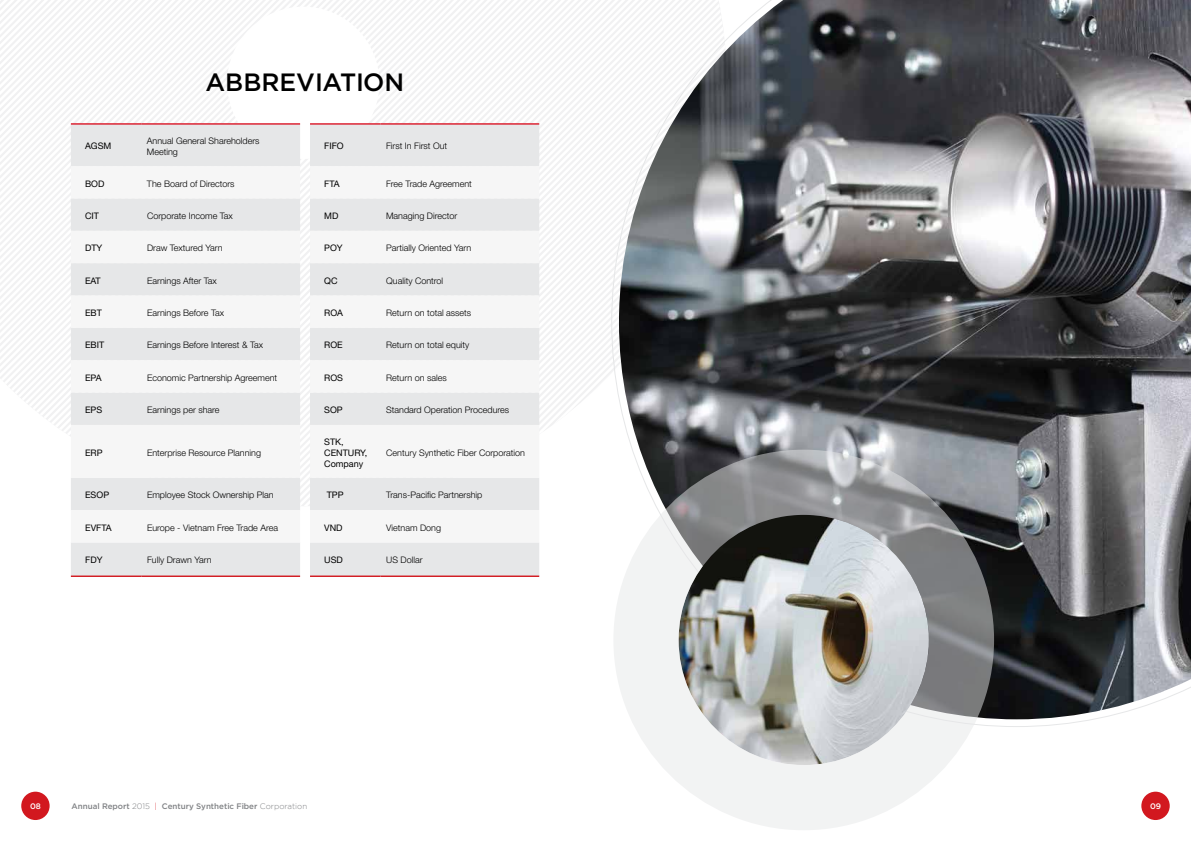
<style>
.page{position:relative;width:1191px;height:842px;background:#fff}
.page>*{position:absolute;margin:0;border:0;box-sizing:border-box;transform-origin:0 0}
.t1{font:500 25px "i Ciel Gotham";color:#000}
.t2{font:300 9px/10.8px "Helvetica Neue";color:#000}
.t3{font:9px/10.8px "Helvetica Neue";color:#000}
.t4{font:500 8px "i Ciel Gotham";color:#808285}
.t5{font:500 8px "i Ciel Gotham";color:#fff}
.s1{font-family:"SVN Gotham";font-weight:300}
.s2{font-family:"SVN Gotham";font-weight:300;color:#d2181f}
</style>
<div class="page">
<svg style="left:552px;top:0;width:40px;height:425px"></svg>
<svg style="left:498px;top:0;width:47px;height:431px"></svg>
<svg style="left:371px;top:0;width:127px;height:123px"></svg>
<svg style="left:0;top:0;width:284px;height:436px"></svg>
<div style="left:227px;top:7px;width:152px;height:152px;background:#fff;border-radius:50%"></div>
<img style="left:619px;top:0;width:572px;height:719px">
<div style="left:71px;top:124px;width:468px;height:452px;background:#e6e7e8"></div>
<svg style="left:71px;top:166px;width:468px;height:376px;fill:#f6f6f6"></svg>
<hr style="left:71px;top:123px;width:70px;height:2px;background:#db1929">
<hr style="left:141px;top:123px;width:159px;height:2px;background:#db1929">
<hr style="left:310px;top:123px;width:70px;height:2px;background:#db1929">
<hr style="left:380px;top:123px;width:159px;height:2px;background:#db1929">
<hr style="left:71px;top:575px;width:70px;height:2px;background:#d2181f">
<hr style="left:141px;top:575px;width:159px;height:2px;background:#d2181f">
<hr style="left:310px;top:575px;width:70px;height:2px;background:#d2181f">
<hr style="left:380px;top:575px;width:159px;height:2px;background:#d2181f">
<img style="left:678px;top:515px;width:251px;height:250px;border-radius:125px">
<div style="left:613px;top:450px;width:381px;height:380px;border:65px solid #e6e7e8;border-radius:50%"></div>
<div style="left:21px;top:792px;width:29px;height:28px;background:#d2181f;border-radius:50%"></div>
<div style="left:1141px;top:792px;width:28px;height:28px;background:#d2181f;border-radius:50%"></div>
<h1 class="t1" style="left:205px;top:63px;width:200px">ABBREVIATION</h1>
<p class="t3" style="left:85px;top:141px;width:28px">AGSM</p>
<p class="t2" style="left:147px;top:135px;width:114px">Annual General Shareholders<br>Meeting</p>
<p class="t3" style="left:324px;top:141px;width:21px">FIFO</p>
<p class="t2" style="left:386px;top:140px;width:63px">First In First Out</p>
<p class="t3" style="left:85px;top:178px;width:21px">BOD</p>
<p class="t2" style="left:147px;top:178px;width:89px">The Board of Directors</p>
<p class="t3" style="left:324px;top:178px;width:17px">FTA</p>
<p class="t2" style="left:386px;top:178px;width:87px">Free Trade Agreement</p>
<p class="t3" style="left:85px;top:211px;width:15px">CIT</p>
<p class="t2" style="left:147px;top:210px;width:87px">Corporate Income Tax</p>
<p class="t3" style="left:324px;top:211px;width:16px">MD</p>
<p class="t2" style="left:386px;top:210px;width:73px">Managing Director</p>
<p class="t3" style="left:85px;top:243px;width:19px">DTY</p>
<p class="t2" style="left:147px;top:242px;width:77px">Draw Textured Yarn</p>
<p class="t3" style="left:324px;top:243px;width:20px">POY</p>
<p class="t2" style="left:386px;top:242px;width:87px">Partially Oriented Yarn</p>
<p class="t3" style="left:85px;top:276px;width:17px">EAT</p>
<p class="t2" style="left:147px;top:275px;width:71px">Earnings After Tax</p>
<p class="t3" style="left:324px;top:276px;width:15px">QC</p>
<p class="t2" style="left:386px;top:275px;width:59px">Quality Control</p>
<p class="t3" style="left:85px;top:308px;width:18px">EBT</p>
<p class="t2" style="left:147px;top:307px;width:79px">Earnings Before Tax</p>
<p class="t3" style="left:324px;top:308px;width:20px">ROA</p>
<p class="t2" style="left:386px;top:307px;width:87px">Return on total assets</p>
<p class="t3" style="left:85px;top:340px;width:21px">EBIT</p>
<p class="t2" style="left:147px;top:339px;width:118px">Earnings Before Interest &amp; Tax</p>
<p class="t3" style="left:324px;top:340px;width:20px">ROE</p>
<p class="t2" style="left:386px;top:339px;width:85px">Return on total equity</p>
<p class="t3" style="left:85px;top:373px;width:18px">EPA</p>
<p class="t2" style="left:147px;top:372px;width:132px">Economic Partnership Agreement</p>
<p class="t3" style="left:324px;top:373px;width:20px">ROS</p>
<p class="t2" style="left:386px;top:372px;width:62px">Return on sales</p>
<p class="t3" style="left:85px;top:405px;width:19px">EPS</p>
<p class="t2" style="left:147px;top:404px;width:74px">Earnings per share</p>
<p class="t3" style="left:324px;top:405px;width:20px">SOP</p>
<p class="t2" style="left:386px;top:404px;width:125px">Standard Operation Procedures</p>
<p class="t3" style="left:85px;top:448px;width:19px">ERP</p>
<p class="t2" style="left:147px;top:447px;width:116px">Enterprise Resource Planning</p>
<p class="t3" style="left:324px;top:437px;width:45px">STK,<br>CENTURY,<br>Company</p>
<p class="t2" style="left:386px;top:447px;width:140px">Century Synthetic Fiber Corporation</p>
<p class="t3" style="left:85px;top:490px;width:26px">ESOP</p>
<p class="t2" style="left:147px;top:489px;width:128px">Employee Stock Ownership Plan</p>
<p class="t3" style="left:327px;top:490px;width:18px">TPP</p>
<p class="t2" style="left:386px;top:489px;width:98px">Trans-Pacific Partnership</p>
<p class="t3" style="left:85px;top:523px;width:28px">EVFTA</p>
<p class="t2" style="left:147px;top:522px;width:132px">Europe - Vietnam Free Trade Area</p>
<p class="t3" style="left:324px;top:523px;width:20px">VND</p>
<p class="t2" style="left:386px;top:522px;width:56px">Vietnam Dong</p>
<p class="t3" style="left:85px;top:555px;width:19px">FDY</p>
<p class="t2" style="left:147px;top:554px;width:66px">Fully Drawn Yarn</p>
<p class="t3" style="left:324px;top:555px;width:20px">USD</p>
<p class="t2" style="left:386px;top:554px;width:38px">US Dollar</p>
<p class="t5" style="left:30px;top:800px;width:12px">08</p>
<p class="t4" style="left:71px;top:800px;width:237px">Annual Report <span class="s1">2015</span> <span class="s2">|</span> Century Synthetic Fiber <span class="s1">Corporation</span></p>
<p class="t5" style="left:1150px;top:800px;width:13px">09</p>
</div>
